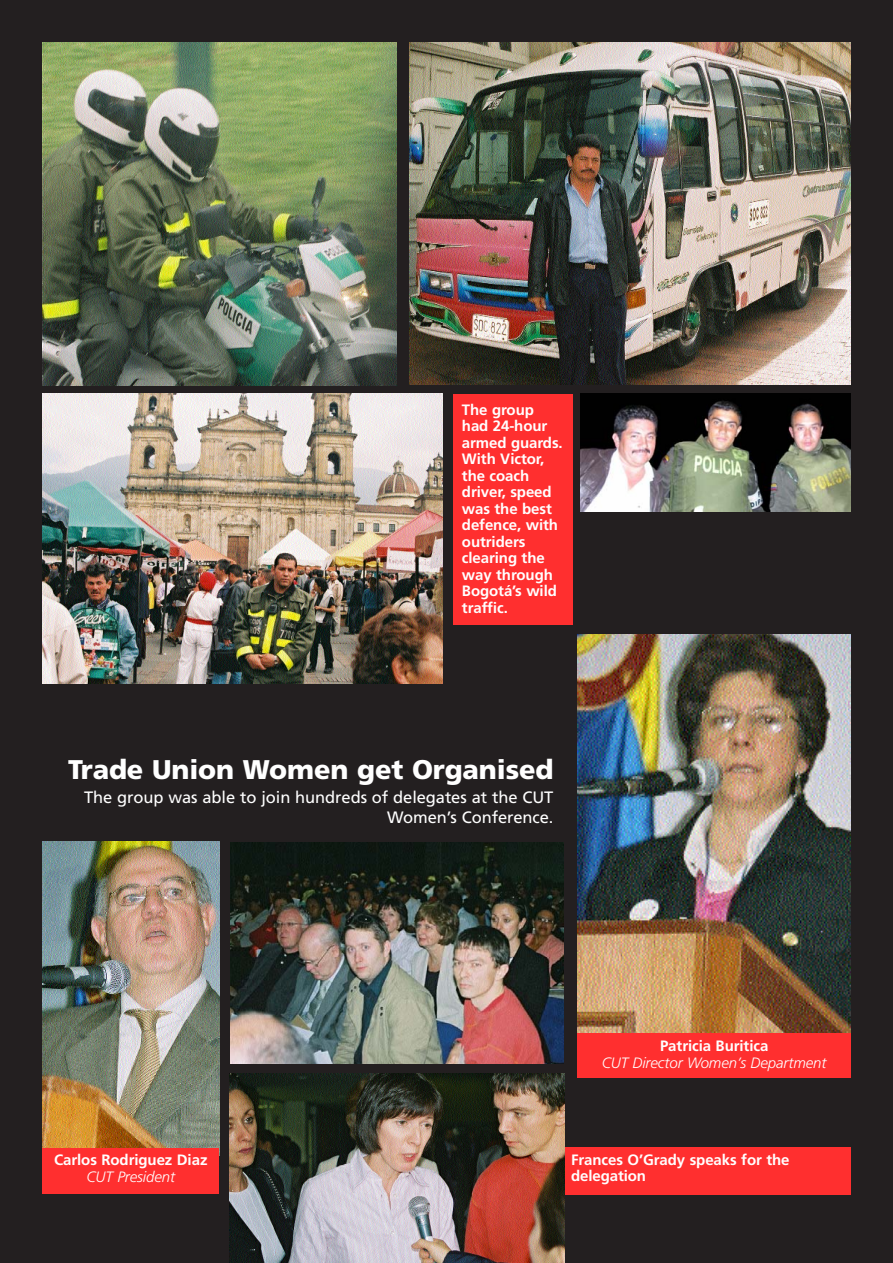
<style>
.page{position:relative;width:893px;height:1263px;background:#fff}
.page>*{position:absolute;margin:0;border:0;box-sizing:border-box;transform-origin:0 0}
.t1{font:900 27px "Frutiger";letter-spacing:-.005em;color:#fff}
.t2{font:16.5px/19.8px "Frutiger";letter-spacing:-.005em;color:#fff;text-align:right}
.t3{font:700 15px/16.5px "Frutiger";letter-spacing:-.005em;color:#fff}
.t4{font:italic 300 15px "Frutiger";letter-spacing:-.005em;color:#fff}
</style>
<div class="page">
<div style="left:0;top:0;width:892px;height:1263px;background:#231f20"></div>
<img style="left:43px;top:43px;width:353px;height:342px">
<img style="left:409px;top:43px;width:441px;height:342px">
<div style="left:453px;top:395px;width:120px;height:230px;background:#ff2f2f"></div>
<img style="left:230px;top:842px;width:333px;height:221px">
<img style="left:577px;top:634px;width:273px;height:400px">
<img style="left:229px;top:1073px;width:335px;height:190px">
<img style="left:43px;top:842px;width:176px;height:306px">
<div style="left:577px;top:1034px;width:273px;height:44px;background:#ff2f2f"></div>
<div style="left:43px;top:1148px;width:176px;height:46px;background:#ff2f2f"></div>
<img style="left:43px;top:393px;width:399px;height:291px">
<div style="left:565px;top:1147px;width:285px;height:48px;background:#ff2f2f"></div>
<img style="left:580px;top:394px;width:270px;height:117px">
<p class="t3" style="left:462px;top:402px;width:102px">The group had 24-hour armed guards.<br>With Victor, the coach driver, speed was the best defence, with outriders clearing the way through<br>Bogotá’s wild traffic.</p>
<h1 class="t1" style="left:68px;top:758px;width:487px">Trade Union Women get Organised</h1>
<p class="t2" style="left:84px;top:789px;width:471px">The group was able to join hundreds of delegates at the CUT<br>Women’s Conference.</p>
<p class="t3" style="left:54px;top:1153px;width:155px">Carlos Rodriguez Diaz</p>
<p class="t4" style="left:86px;top:1171px;width:90px">CUT President</p>
<p class="t3" style="left:660px;top:1039px;width:110px">Patricia Buritica</p>
<p class="t4" style="left:602px;top:1056px;width:226px">CUT Director Women’s Department</p>
<p class="t3" style="left:571px;top:1152px;width:220px">Frances O’Grady speaks for the delegation</p>
</div>
